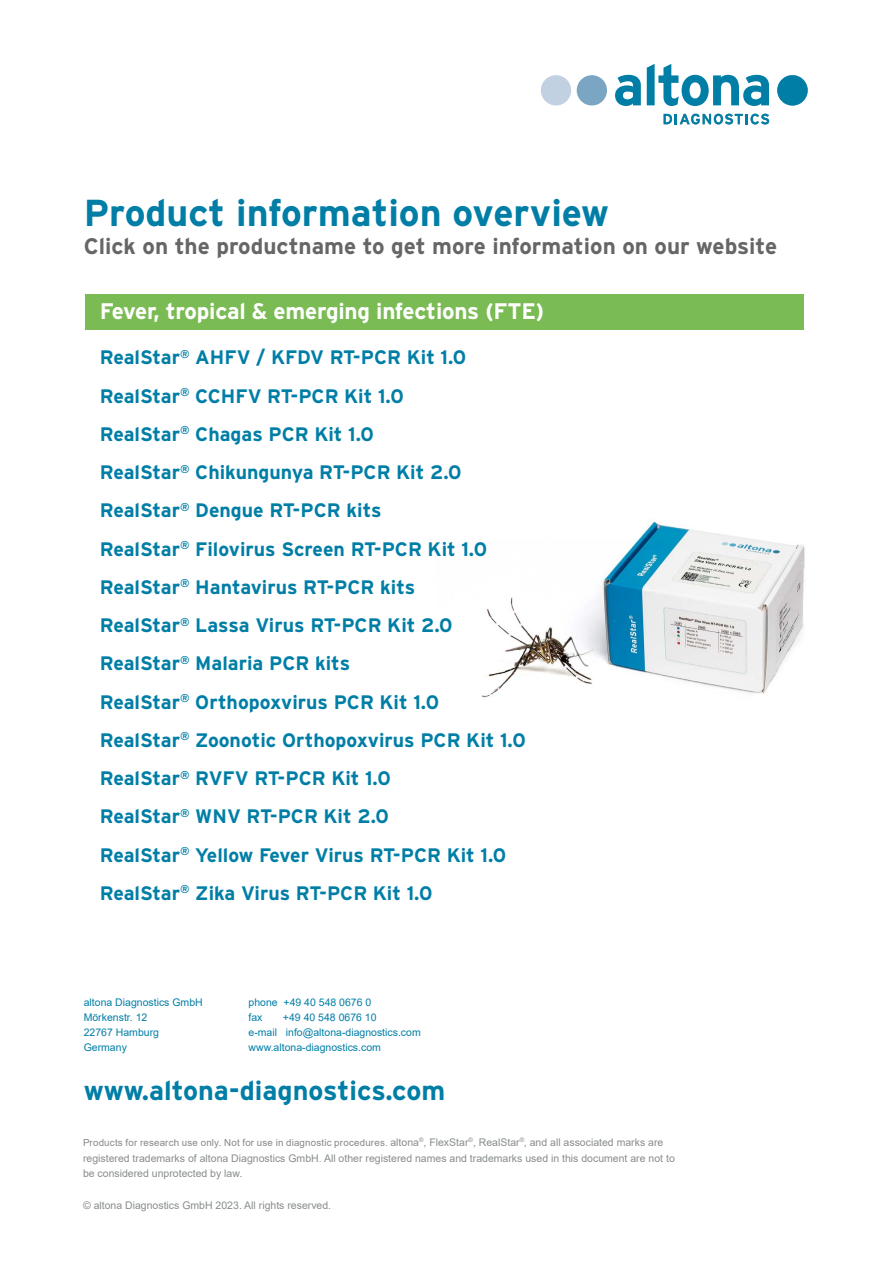
<style>
.page{position:relative;width:893px;height:1263px;background:#fff}
.page>*{position:absolute;margin:0;border:0;box-sizing:border-box;transform-origin:0 0}
.t1{font:700 37.5px "Interstate";color:#007ea6}
.t2{font:700 27px "Interstate";color:#007ea6}
.t3{font:700 22.5px "Interstate";color:#666}
.t4{font:700 22.5px "Interstate";letter-spacing:-.01em;color:#fff}
.t5{font:700 19.5px/38.2px "Interstate";color:#007ea6}
.t6{font:10.5px/15.8px "Arial";color:#888c8e}
.t7{font:10.5px/15px "Arial";color:#007ea6}
.t8{font:9.75px "Arial";letter-spacing:.02em;color:#878787}
.s1{font-size:10.5px;color:#888c8e}
</style>
<div class="page">
<img style="left:481px;top:520px;width:324px;height:178px">
<svg style="left:615px;top:75px;width:26px;height:31px"></svg>
<svg style="left:647px;top:64px;width:122px;height:42px"></svg>
<div style="left:541px;top:75px;width:30px;height:30px;background:#c1d1e1;border-radius:50%"></div>
<div style="left:577px;top:75px;width:30px;height:30px;background:#7ba6c3;border-radius:50%"></div>
<div style="left:777px;top:75px;width:31px;height:30px;background:#007ea6;border-radius:50%"></div>
<svg style="left:664px;top:114px;width:105px;height:10px"></svg>
<div style="left:85px;top:294px;width:719px;height:36px;background:#7abb54"></div>
<h1 class="t1" style="left:84px;top:190px;width:527px">Product information overview</h1>
<p class="t3" style="left:84px;top:232px;width:695px">Click on the productname to get more information on our website</p>
<p class="t4" style="left:100px;top:298px;width:446px">Fever, tropical &amp; emerging infections (FTE)</p>
<p class="t5" style="left:100px;top:338px;width:427px">RealStar<sup>®</sup> AHFV / KFDV RT-PCR Kit 1.0<br>RealStar<sup>®</sup> CCHFV RT-PCR Kit 1.0<br>RealStar<sup>®</sup> Chagas PCR Kit 1.0<br>RealStar<sup>®</sup> Chikungunya RT-PCR Kit 2.0<br>RealStar<sup>®</sup> Dengue RT-PCR kits<br>RealStar<sup>®</sup> Filovirus Screen RT-PCR Kit 1.0<br>RealStar<sup>®</sup> Hantavirus RT-PCR kits<br>RealStar<sup>®</sup> Lassa Virus RT-PCR Kit 2.0<br>RealStar<sup>®</sup> Malaria PCR kits<br>RealStar<sup>®</sup> Orthopoxvirus PCR Kit 1.0<br>RealStar<sup>®</sup> Zoonotic Orthopoxvirus PCR Kit 1.0<br>RealStar<sup>®</sup> RVFV RT-PCR Kit 1.0<br>RealStar<sup>®</sup> WNV RT-PCR Kit 2.0<br>RealStar<sup>®</sup> Yellow Fever Virus RT-PCR Kit 1.0<br>RealStar<sup>®</sup> Zika Virus RT-PCR Kit 1.0</p>
<p class="t7" style="left:84px;top:995px;width:121px">altona Diagnostics GmbH<br>Mörkenstr. 12<br>22767 Hamburg<br>Germany</p>
<p class="t7" style="left:248px;top:995px;width:124px">phone +49 40 548 0676 0 fax</p>
<p class="t7" style="left:248px;top:1010px;width:174px;text-indent:34px">+49 40 548 0676 10<br>e-mail info@altona-diagnostics.com www.altona-diagnostics.com</p>
<h2 class="t2" style="left:84px;top:1074px;width:363px">www.altona-diagnostics.com</h2>
<p class="t8" style="left:83px;top:1136px;width:582px">Products for research use only. Not for use in diagnostic procedures. <span class="s1">altona</span><sup>®</sup><span class="s1">, FlexStar</span><sup>®</sup><span class="s1">, RealStar</span><sup>®</sup><span class="s1">, and all associated marks are</span></p>
<p class="t6" style="left:83px;top:1150px;width:593px">registered trademarks of altona Diagnostics GmbH. All other registered names and trademarks used in this document are not to be considered unprotected by law.</p>
<p class="t6" style="left:83px;top:1197px;width:250px">© altona Diagnostics GmbH 2023. All rights reserved.</p>
</div>
